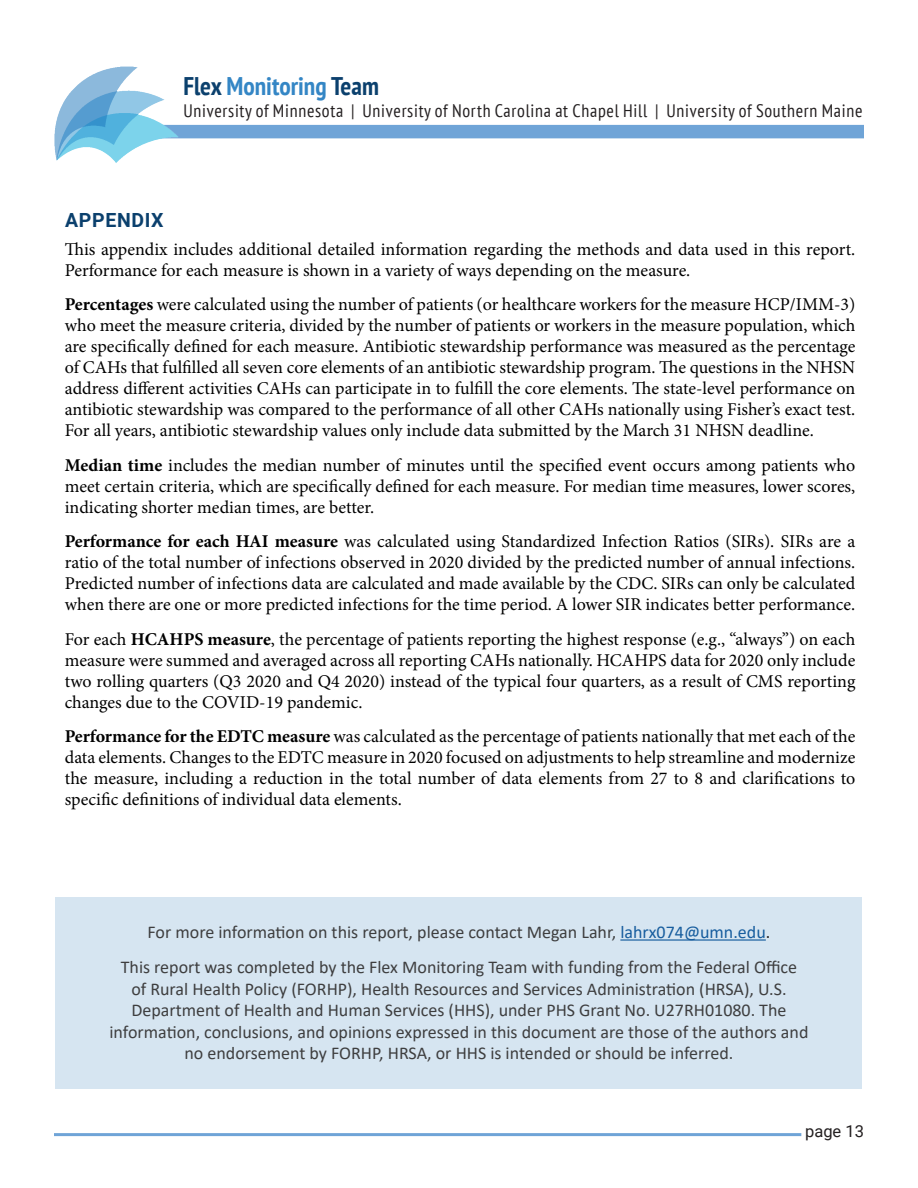
<style>
.page{position:relative;width:918px;height:1188px;background:#fff}
.page>*{position:absolute;margin:0;border:0;box-sizing:border-box;transform-origin:0 0}
.t1{font:700 condensed 25.5px "PT Sans";color:#3486c5}
.Section_header{font:700 19.5px "Roboto";letter-spacing:.035em;color:#0b406d}
.RF__Basic_Paragraph{font:18px/21px "Minion Pro";color:#000;text-align:justify}
.RF__Closer{font:18px/21.6px "Calibri";color:#3e3e3f;text-align:center}
.t2{font:condensed 18px "PT Sans";letter-spacing:.04em;color:#231f20}
.t3{font:16.5px "Roboto";color:#231f20}
.s1{color:#0b406d}
.s2{font-weight:700}
.s3{color:#175d9e}
.s4{color:#231f20}
</style>
<div class="page">
<div style="left:88px;top:125px;width:776px;height:13px;background:#6fa4d7"></div>
<img style="left:54px;top:66px;width:416px;height:97px">
<hr style="left:54px;top:1133px;width:747px;height:3px;background:#6fa4d7">
<div style="left:56px;top:898px;width:806px;height:191px;background:#d6e5f1"></div>
<hr style="left:620px;top:939px;width:146px;height:2px;background:#175d9e">
<h1 class="t1" style="left:183px;top:69px;width:197px"><span class="s1">Flex</span> Monitoring <span class="s1">Team</span></h1>
<p class="t2" style="left:183px;top:99px;width:681px">University of Minnesota | University of North Carolina at Chapel Hill | University of Southern Maine</p>
<p class="Section_header" style="left:65px;top:206px;width:100px">APPENDIX</p>
<p class="RF__Basic_Paragraph" style="left:65px;top:239px;width:792px">This appendix includes additional detailed information regarding the methods and data used in this report.<br>Performance for each measure is shown in a variety of ways depending on the measure.</p>
<p class="RF__Basic_Paragraph" style="left:65px;top:294px;width:792px"><span class="s2">Percentages</span> were calculated using the number of patients (or healthcare workers for the measure HCP/IMM-3) who meet the measure criteria, divided by the number of patients or workers in the measure population, which are specifically defined for each measure. Antibiotic stewardship performance was measured as the percentage of CAHs that fulfilled all seven core elements of an antibiotic stewardship program. The questions in the NHSN address different activities CAHs can participate in to fulfill the core elements. The state-level performance on antibiotic stewardship was compared to the performance of all other CAHs nationally using Fisher’s exact test.<br>For all years, antibiotic stewardship values only include data submitted by the March 31 NHSN deadline.</p>
<p class="RF__Basic_Paragraph" style="left:65px;top:455px;width:792px"><span class="s2">Median time</span> includes the median number of minutes until the specified event occurs among patients who meet certain criteria, which are specifically defined for each measure. For median time measures, lower scores, indicating shorter median times, are better.</p>
<p class="RF__Basic_Paragraph" style="left:65px;top:531px;width:792px"><span class="s2">Performance for each HAI measure</span> was calculated using Standardized Infection Ratios (SIRs). SIRs are a ratio of the total number of infections observed in 2020 divided by the predicted number of annual infections.<br>Predicted number of infections data are calculated and made available by the CDC. SIRs can only be calculated when there are one or more predicted infections for the time period. A lower SIR indicates better performance.</p>
<p class="RF__Basic_Paragraph" style="left:65px;top:629px;width:792px">For each <span class="s2">HCAHPS measure</span>, the percentage of patients reporting the highest response (e.g., “always”) on each measure were summed and averaged across all reporting CAHs nationally. HCAHPS data for 2020 only include two rolling quarters (Q3 2020 and Q4 2020) instead of the typical four quarters, as a result of CMS reporting changes due to the COVID-19 pandemic.</p>
<p class="RF__Basic_Paragraph" style="left:65px;top:726px;width:792px"><span class="s2">Performance for the EDTC measure</span> was calculated as the percentage of patients nationally that met each of the data elements. Changes to the EDTC measure in 2020 focused on adjustments to help streamline and modernize the measure, including a reduction in the total number of data elements from 27 to 8 and clarifications to specific definitions of individual data elements.</p>
<p class="RF__Closer" style="left:148px;top:921px;width:624px">For more information on this report, please contact Megan Lahr, <span class="s3">lahrx074@umn.edu</span><span class="s4">.</span></p>
<p class="RF__Closer" style="left:110px;top:956px;width:700px">This report was completed by the Flex Monitoring Team with funding from the Federal Office<br>of Rural Health Policy (FORHP), Health Resources and Services Administration (HRSA), U.S.<br>Department of Health and Human Services (HHS), under PHS Grant No. U27RH01080. The information, conclusions, and opinions expressed in this document are those of the authors and no endorsement by FORHP, HRSA, or HHS is intended or should be inferred.</p>
<p class="t3" style="left:805px;top:1120px;width:60px">page 13</p>
</div>
